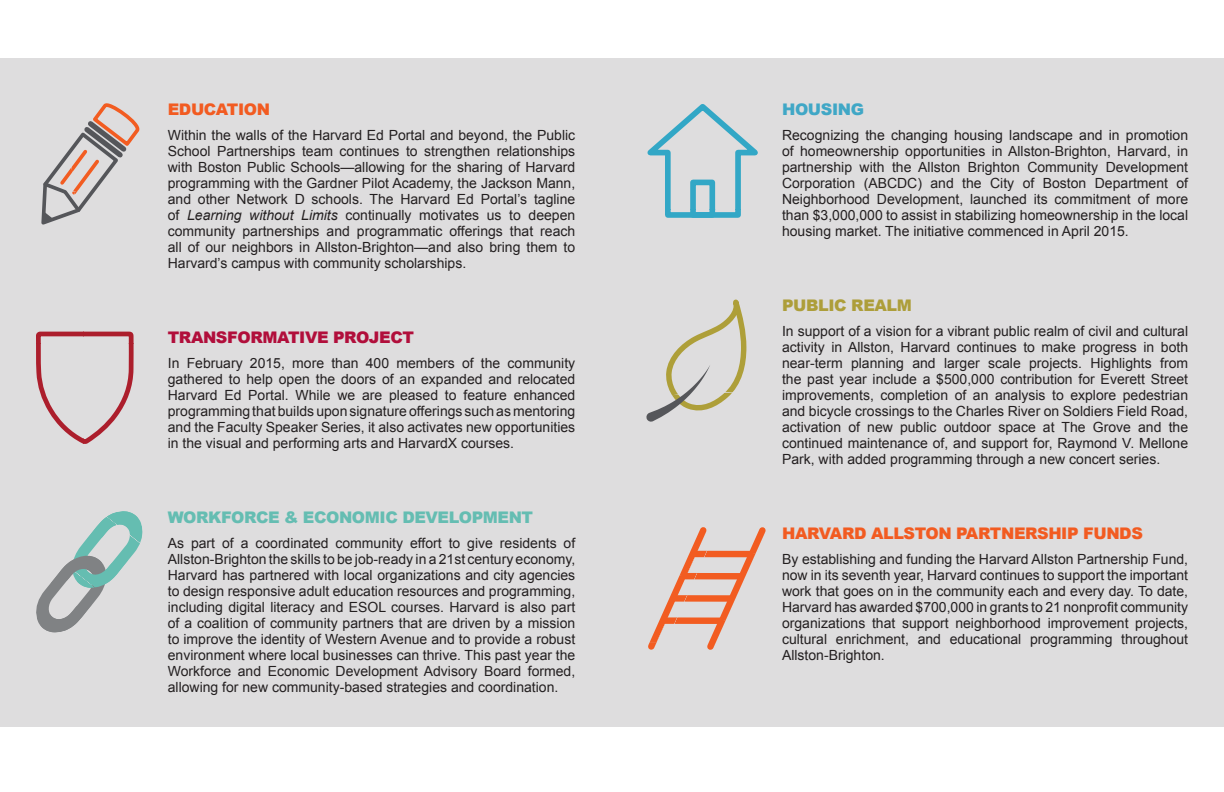
<style>
.page{position:relative;width:1224px;height:792px;background:#fff}
.page>*{position:absolute;margin:0;border:0;box-sizing:border-box;transform-origin:0 0}
.t1{font:900 16px "Arial";letter-spacing:-.025em;color:#f25b21}
.t2{font:900 16px "Arial";letter-spacing:-.025em;color:#65bdb2}
.t3{font:900 16px "Arial";letter-spacing:-.025em;color:#b10e3b}
.t4{font:900 16px "Arial";letter-spacing:-.025em;color:#ad9e3a}
.t5{font:900 16px "Arial";letter-spacing:-.025em;color:#40a7c6}
.t6{font:14px/16px "Arial";color:#231f20;text-align:justify}
.s1{font-style:italic}
</style>
<div class="page">
<div style="left:0;top:59px;width:1224px;height:668px;background:#deddde"></div>
<svg style="left:41px;top:103px;width:98px;height:122px"></svg>
<svg style="left:647px;top:104px;width:111px;height:114px"></svg>
<svg style="left:646px;top:300px;width:100px;height:122px"></svg>
<svg style="left:36px;top:332px;width:98px;height:112px"></svg>
<svg style="left:36px;top:511px;width:107px;height:122px"></svg>
<svg style="left:648px;top:527px;width:118px;height:123px"></svg>
<div style="left:694px;top:551px;width:56px;height:6px;background:#f25c21"></div>
<div style="left:684px;top:573px;width:56px;height:6px;background:#f25c21"></div>
<div style="left:674px;top:595px;width:56px;height:7px;background:#f25c21"></div>
<div style="left:664px;top:617px;width:57px;height:7px;background:#f25c21"></div>
<p class="t1" style="left:168px;top:97px;width:104px">EDUCATION</p>
<p class="t6" style="left:168px;top:127px;width:409px">Within the walls of the Harvard Ed Portal and beyond, the Public School Partnerships team continues to strengthen relationships with Boston Public Schools—allowing for the sharing of Harvard programming with the Gardner Pilot Academy, the Jackson Mann, and other Network D schools. The Harvard Ed Portal’s tagline of <span class="s1">Learning without Limits</span> continually motivates us to deepen community partnerships and programmatic offerings that reach all of our neighbors in Allston-Brighton—and also bring them to Harvard’s campus with community scholarships.</p>
<p class="t3" style="left:168px;top:325px;width:248px">TRANSFORMATIVE PROJECT</p>
<p class="t6" style="left:168px;top:355px;width:409px">In February 2015, more than 400 members of the community gathered to help open the doors of an expanded and relocated Harvard Ed Portal. While we are pleased to feature enhanced programming that builds upon signature offerings such as mentoring and the Faculty Speaker Series, it also activates new opportunities in the visual and performing arts and HarvardX courses.</p>
<p class="t2" style="left:168px;top:505px;width:367px">WORKFORCE &amp; ECONOMIC DEVELOPMENT</p>
<p class="t6" style="left:168px;top:535px;width:409px">As part of a coordinated community effort to give residents of Allston-Brighton the skills to be job-ready in a 21st century economy, Harvard has partnered with local organizations and city agencies to design responsive adult education resources and programming, including digital literacy and ESOL courses. Harvard is also part of a coalition of community partners that are driven by a mission to improve the identity of Western Avenue and to provide a robust environment where local businesses can thrive. This past year the Workforce and Economic Development Advisory Board formed, allowing for new community-based strategies and coordination.</p>
<p class="t5" style="left:782px;top:98px;width:84px">HOUSING</p>
<p class="t6" style="left:782px;top:127px;width:408px">Recognizing the changing housing landscape and in promotion of homeownership opportunities in Allston-Brighton, Harvard, in partnership with the Allston Brighton Community Development Corporation (ABCDC) and the City of Boston Department of Neighborhood Development, launched its commitment of more than $3,000,000 to assist in stabilizing homeownership in the local housing market. The initiative commenced in April 2015.</p>
<p class="t4" style="left:782px;top:294px;width:131px">PUBLIC REALM</p>
<p class="t6" style="left:782px;top:323px;width:408px">In support of a vision for a vibrant public realm of civil and cultural activity in Allston, Harvard continues to make progress in both near-term planning and larger scale projects. Highlights from the past year include a $500,000 contribution for Everett Street improvements, completion of an analysis to explore pedestrian and bicycle crossings to the Charles River on Soldiers Field Road, activation of new public outdoor space at The Grove and the continued maintenance of, and support for, Raymond V. Mellone Park, with added programming through a new concert series.</p>
<p class="t1" style="left:782px;top:522px;width:362px">HARVARD ALLSTON PARTNERSHIP FUNDS</p>
<p class="t6" style="left:782px;top:551px;width:408px">By establishing and funding the Harvard Allston Partnership Fund, now in its seventh year, Harvard continues to support the important work that goes on in the community each and every day. To date, Harvard has awarded $700,000 in grants to 21 nonprofit community organizations that support neighborhood improvement projects, cultural enrichment, and educational programming throughout Allston-Brighton.</p>
</div>
